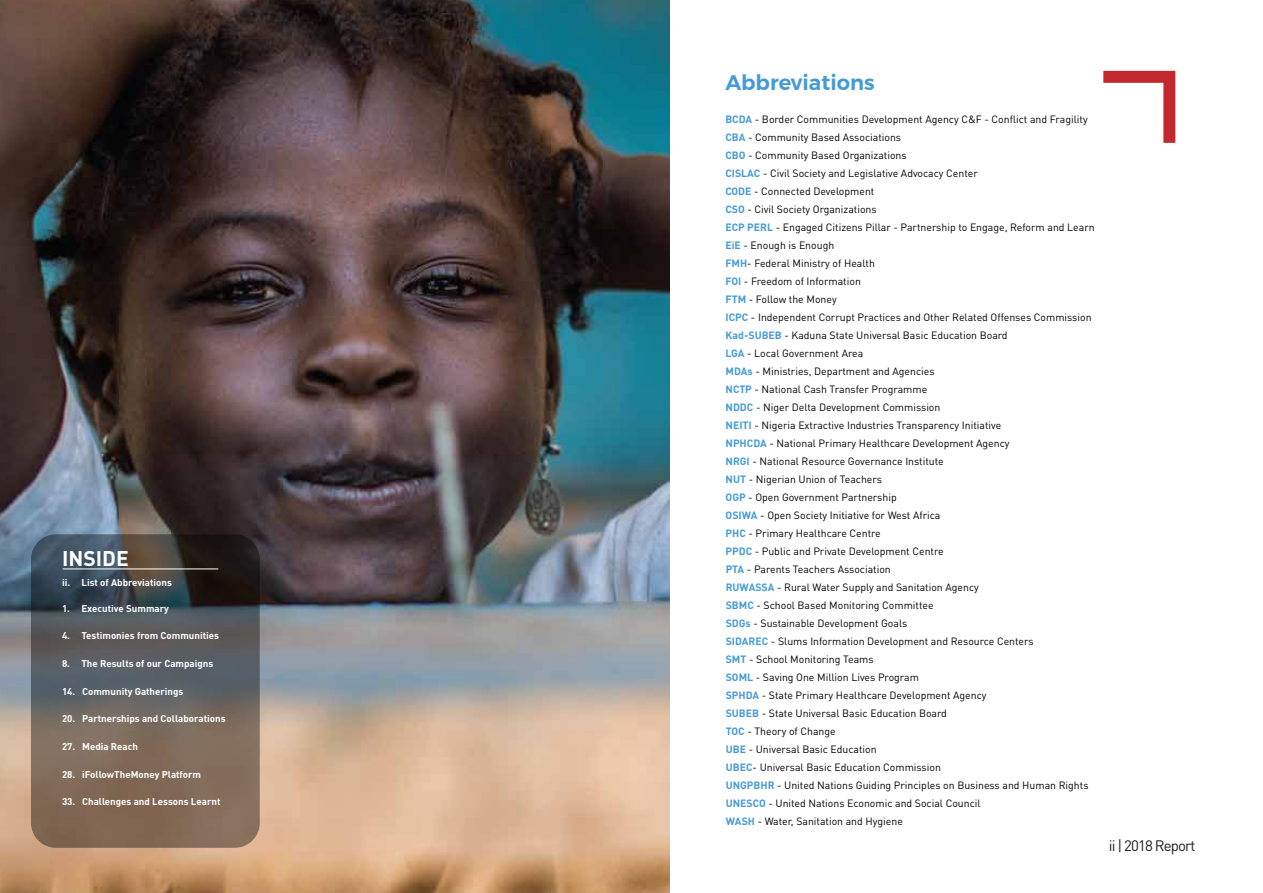
<style>
.page{position:relative;width:1263px;height:893px;background:#fff}
.page>*{position:absolute;margin:0;border:0;box-sizing:border-box;transform-origin:0 0}
.t1{font:600 21px "Montserrat";color:#469bd5}
.t2{font:700 21px "DIN Pro";color:#fff}
.t3{font:15px "DIN Pro";letter-spacing:-.06em;color:#231f20}
.t4{font:10.5px/18px "DIN Pro";color:#010101}
.t5{font:700 9.75px "DIN Pro";color:#fff}
.s1{font-weight:700;color:#469bd5}
</style>
<div class="page">
<svg style="left:1103px;top:71px;width:72px;height:72px"></svg>
<img style="left:0;top:0;width:669px;height:893px">
<svg style="left:31px;top:534px;width:229px;height:314px;background:#625b56"></svg>
<hr style="left:63px;top:568px;width:155px;height:1px;background:#fff">
<h1 class="t2" style="left:62px;top:544px;width:68px">INSIDE</h1>
<p class="t5" style="left:62px;top:576px;width:111px">ii. List of Abbreviations</p>
<p class="t5" style="left:62px;top:601px;width:108px">1. Executive Summary</p>
<p class="t5" style="left:62px;top:629px;width:159px">4. Testimonies from Communities</p>
<p class="t5" style="left:62px;top:657px;width:153px">8. The Results of our Campaigns</p>
<p class="t5" style="left:62px;top:684px;width:123px">14. Community Gatherings</p>
<p class="t5" style="left:62px;top:712px;width:165px">20. Partnerships and Collaborations</p>
<p class="t5" style="left:62px;top:740px;width:78px">27. Media Reach</p>
<p class="t5" style="left:62px;top:767px;width:140px">28. iFollowTheMoney Platform</p>
<p class="t5" style="left:62px;top:795px;width:160px">33. Challenges and Lessons Learnt</p>
<h1 class="t1" style="left:725px;top:66px;width:151px">Abbreviations</h1>
<p class="t4" style="left:725px;top:110px;width:371px"><span class="s1">BCDA</span> - Border Communities Development Agency C&amp;F - Conflict and Fragility <span class="s1">CBA</span> - Community Based Associations<br><span class="s1">CBO</span> - Community Based Organizations<br><span class="s1">CISLAC</span> - Civil Society and Legislative Advocacy Center<br><span class="s1">CODE</span> - Connected Development<br><span class="s1">CSO</span> - Civil Society Organizations<br><span class="s1">ECP PERL</span> - Engaged Citizens Pillar - Partnership to Engage, Reform and Learn <span class="s1">EiE</span> - Enough is Enough<br><span class="s1">FMH</span>- Federal Ministry of Health<br><span class="s1">FOI</span> - Freedom of Information<br><span class="s1">FTM</span> - Follow the Money<br><span class="s1">ICPC</span> - Independent Corrupt Practices and Other Related Offenses Commission <span class="s1">Kad-SUBEB</span> - Kaduna State Universal Basic Education Board<br><span class="s1">LGA</span> - Local Government Area<br><span class="s1">MDAs</span> - Ministries, Department and Agencies<br><span class="s1">NCTP</span> - National Cash Transfer Programme<br><span class="s1">NDDC</span> - Niger Delta Development Commission<br><span class="s1">NEITI</span> - Nigeria Extractive Industries Transparency Initiative<br><span class="s1">NPHCDA</span> - National Primary Healthcare Development Agency<br><span class="s1">NRGI</span> - National Resource Governance Institute<br><span class="s1">NUT</span> - Nigerian Union of Teachers<br><span class="s1">OGP</span> - Open Government Partnership<br><span class="s1">OSIWA</span> - Open Society Initiative for West Africa<br><span class="s1">PHC</span> - Primary Healthcare Centre<br><span class="s1">PPDC</span> - Public and Private Development Centre<br><span class="s1">PTA</span> - Parents Teachers Association<br><span class="s1">RUWASSA</span> - Rural Water Supply and Sanitation Agency<br><span class="s1">SBMC</span> - School Based Monitoring Committee<br><span class="s1">SDGs</span> - Sustainable Development Goals<br><span class="s1">SIDAREC</span> - Slums Information Development and Resource Centers<br><span class="s1">SMT</span> - School Monitoring Teams<br><span class="s1">SOML</span> - Saving One Million Lives Program<br><span class="s1">SPHDA</span> - State Primary Healthcare Development Agency<br><span class="s1">SUBEB</span> - State Universal Basic Education Board<br><span class="s1">TOC</span> - Theory of Change<br><span class="s1">UBE</span> - Universal Basic Education<br><span class="s1">UBEC</span>- Universal Basic Education Commission<br><span class="s1">UNGPBHR</span> - United Nations Guiding Principles on Business and Human Rights <span class="s1">UNESCO</span> - United Nations Economic and Social Council<br><span class="s1">WASH</span> - Water, Sanitation and Hygiene</p>
<h2 class="t3" style="left:1109px;top:835px;width:88px">ii | 2018 Report</h2>
</div>
